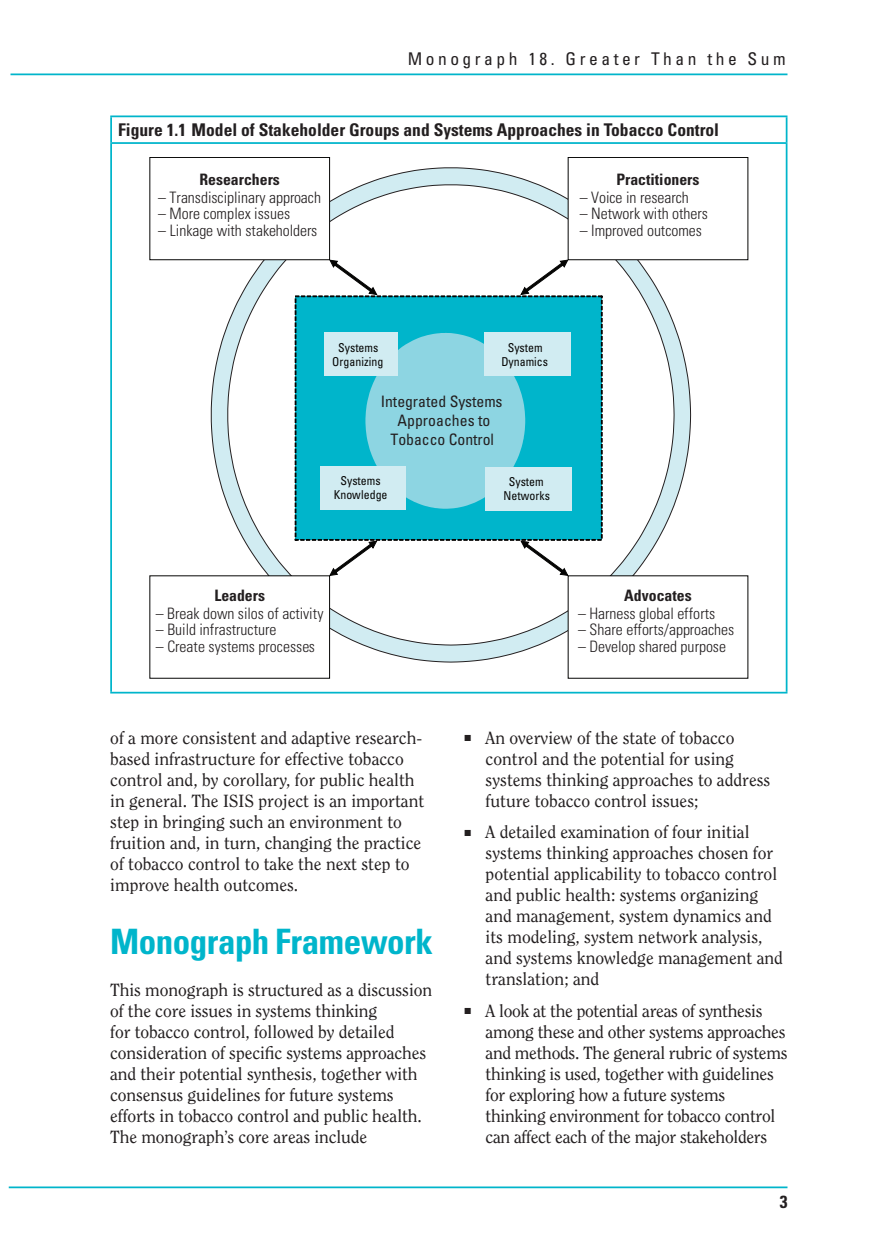
<style>
.page{position:relative;width:882px;height:1260px;background:#fff}
.page>*{position:absolute;margin:0;border:0;box-sizing:border-box;transform-origin:0 0}
.Heading_1{font:700 condensed 35px "Univers LT Std";letter-spacing:-.015em;color:#00b5cb}
.Body_Text{font:17.5px/21px "Clearface Std";letter-spacing:-.005em;color:#231f20}
.Bullet_1{font:17.5px/21px "Clearface Std";color:#231f20}
.Bullet_1_Last{font:17.5px/21px "Clearface Std";letter-spacing:-.015em;color:#231f20}
.Bullet_1_First{font:17.5px/21px "Clearface Std";color:#231f20}
.t1{font:700 condensed 17.5px "Univers LT Std";color:#231f20}
.Header_Text_Right{font:condensed 17.5px "Univers LT Std";letter-spacing:.2em;color:#231f20}
.t2{font:300 condensed 15.75px "Univers LT Std";color:#231f20}
.t3{font:condensed 15.75px/19.1px "Univers LT Std";color:#231f20;text-align:center}
.t4{font:700 condensed 15.75px "Univers LT Std";color:#231f20}
.t5{font:condensed 12.25px/13.7px "Univers LT Std";color:#050504;text-align:center}
</style>
<div class="page">
<hr style="left:10px;top:74px;width:778px;height:1px;background:#00b5cb">
<hr style="left:9px;top:1186px;width:779px;height:2px;background:#00b5cb">
<hr style="left:110px;top:692px;width:678px;height:2px;background:#00b5cb">
<hr style="left:110px;top:116px;width:678px;height:1px;background:#00b5cb">
<hr style="left:110px;top:117px;width:2px;height:25px;background:#00b5cb">
<hr style="left:786px;top:117px;width:2px;height:25px;background:#00b5cb">
<hr style="left:110px;top:142px;width:678px;height:2px;background:#00b5cb">
<hr style="left:110px;top:144px;width:2px;height:548px;background:#00b5cb">
<hr style="left:786px;top:144px;width:2px;height:548px;background:#00b5cb">
<svg style="left:210px;top:167px;width:481px;height:496px"></svg>
<div style="left:295px;top:296px;width:307px;height:244px;background:#00b5cb"></div>
<div style="left:365px;top:333px;width:160px;height:176px;background:#8dd5e2"></div>
<div style="left:324px;top:333px;width:74px;height:43px;background:#d1ecf2"></div>
<div style="left:320px;top:466px;width:86px;height:44px;background:#d1ecf2"></div>
<div style="left:485px;top:467px;width:87px;height:44px;background:#d1ecf2"></div>
<div style="left:568px;top:576px;width:180px;height:102px;background:#fff"></div>
<div style="left:150px;top:157px;width:180px;height:103px;background:#fff"></div>
<div style="left:149px;top:157px;width:181px;height:103px;border:1px solid #050504"></div>
<svg style="left:330px;top:260px;width:47px;height:35px"></svg>
<div style="left:484px;top:333px;width:87px;height:43px;background:#d1ecf2"></div>
<div style="left:568px;top:157px;width:180px;height:103px;background:#fff"></div>
<div style="left:568px;top:157px;width:180px;height:103px;border:1px solid #050504"></div>
<svg style="left:521px;top:260px;width:47px;height:35px"></svg>
<div style="left:150px;top:576px;width:180px;height:102px;background:#fff"></div>
<svg style="left:330px;top:541px;width:47px;height:35px"></svg>
<svg style="left:521px;top:541px;width:47px;height:35px"></svg>
<p class="Header_Text_Right" style="left:408px;top:48px;width:379px">Monograph 18. Greater Than the Sum</p>
<p class="t1" style="left:118px;top:119px;width:603px">Figure 1.1 Model of Stakeholder Groups and Systems Approaches in Tobacco Control</p>
<p class="t4" style="left:199px;top:170px;width:82px">Researchers</p>
<p class="t2" style="left:158px;top:188px;width:164px">– Transdisciplinary approach</p>
<p class="t2" style="left:158px;top:204px;width:133px">– More complex issues</p>
<p class="t2" style="left:158px;top:221px;width:161px">– Linkage with stakeholders</p>
<p class="t4" style="left:616px;top:170px;width:85px">Practitioners</p>
<p class="t2" style="left:580px;top:188px;width:110px">– Voice in research</p>
<p class="t2" style="left:580px;top:204px;width:130px">– Network with others</p>
<p class="t2" style="left:580px;top:221px;width:124px">– Improved outcomes</p>
<p class="t5" style="left:332px;top:340px;width:53px">Systems<br>Organizing</p>
<p class="t5" style="left:501px;top:340px;width:48px">System<br>Dynamics</p>
<p class="t3" style="left:381px;top:392px;width:123px">Integrated Systems<br>Approaches to<br>Tobacco Control</p>
<p class="t5" style="left:334px;top:474px;width:55px">Systems<br>Knowledge</p>
<p class="t5" style="left:504px;top:475px;width:48px">System<br>Networks</p>
<p class="t4" style="left:214px;top:586px;width:52px">Leaders</p>
<p class="t2" style="left:156px;top:604px;width:169px">– Break down silos of activity</p>
<p class="t2" style="left:156px;top:620px;width:122px">– Build infrastructure</p>
<p class="t2" style="left:156px;top:637px;width:160px">– Create systems processes</p>
<p class="t4" style="left:624px;top:586px;width:69px">Advocates</p>
<p class="t2" style="left:578px;top:604px;width:139px">– Harness global efforts</p>
<p class="t2" style="left:578px;top:620px;width:158px">– Share efforts/approaches</p>
<p class="t2" style="left:578px;top:637px;width:149px">– Develop shared purpose</p>
<p class="Body_Text" style="left:110px;top:727px;width:316px">of a more consistent and adaptive research&shy;based infrastructure for effective tobacco control and, by corollary, for public health in general. The ISIS project is an important step in bringing such an environment to fruition and, in turn, changing the practice of tobacco control to take the next step to improve health outcomes.</p>
<p class="Heading_1" style="left:110px;top:920px;width:324px">Monograph Framework</p>
<p class="Body_Text" style="left:110px;top:979px;width:323px">This monograph is structured as a discussion of the core issues in systems thinking<br>for tobacco control, followed by detailed consideration of specific systems approaches and their potential synthesis, together with consensus guidelines for future systems efforts in tobacco control and public health.<br>The monograph’s core areas include</p>
<p class="Bullet_1_First" style="left:486px;top:727px;width:286px;text-indent:-21px">■ An overview of the state of tobacco control and the potential for using systems thinking approaches to address future tobacco control issues;</p>
<p class="Bullet_1" style="left:486px;top:822px;width:299px;text-indent:-21px">■ A detailed examination of four initial systems thinking approaches chosen for potential applicability to tobacco control and public health: systems organizing and management, system dynamics and its modeling, system network analysis, and systems knowledge management and translation; and</p>
<p class="Bullet_1_Last" style="left:486px;top:1000px;width:303px;text-indent:-21px">■ A look at the potential areas of synthesis among these and other systems approaches and methods. The general rubric of systems thinking is used, together with guidelines for exploring how a future systems thinking environment for tobacco control can affect each of the major stakeholders</p>
</div>
